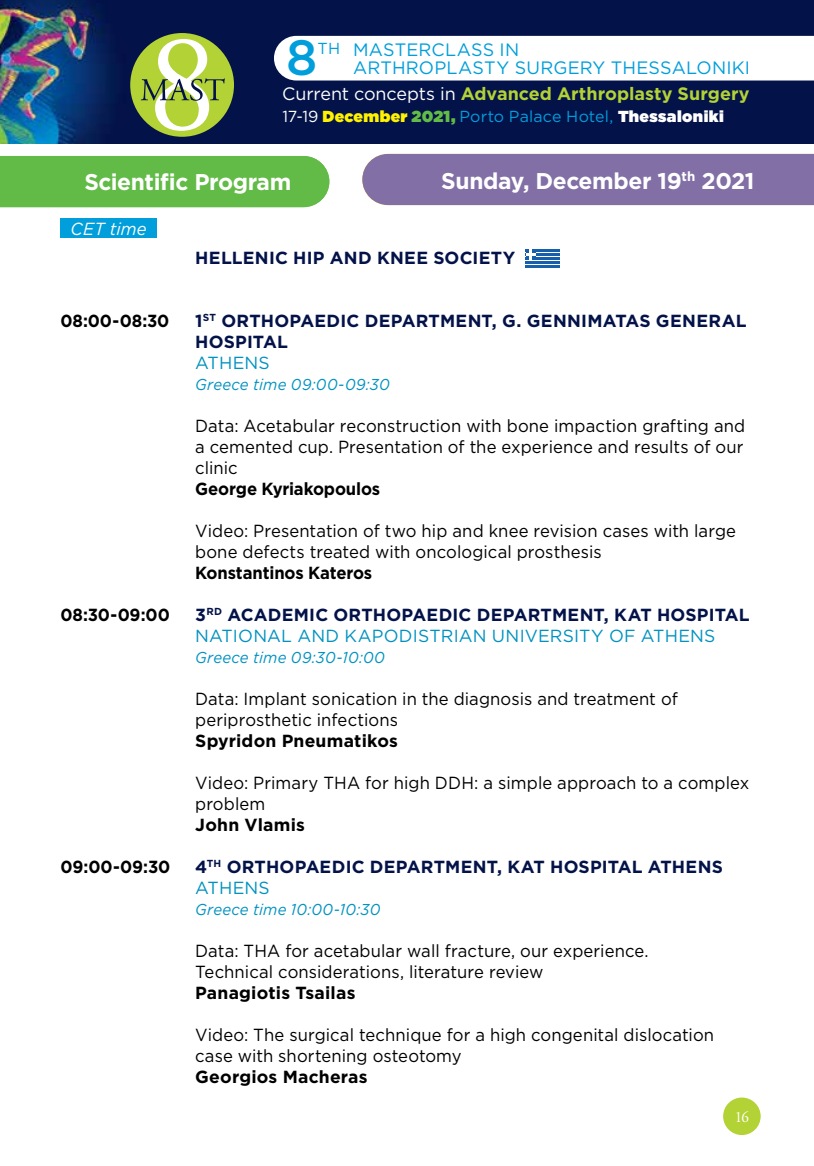
<style>
.page{position:relative;width:814px;height:1166px;background:#fff}
.page>*{position:absolute;margin:0;border:0;box-sizing:border-box;transform-origin:0 0}
.t1{font:500 49.52px "Gotham Greek";color:#009edb}
.t2{font:700 22.75px "Gotham Greek";letter-spacing:-.015em;color:#fff}
.t3{font:700 17.85px "Gotham Greek";color:#b3d235}
.t4{font:17.85px "Gotham Greek";letter-spacing:.01em;color:#009edb}
.t5{font:17.5px/21px "Gotham Greek";letter-spacing:.005em;color:#000;scale:.95 1}
.t6{font:700 17.5px/21px "Gotham Greek";letter-spacing:.01em;color:#031248}
.t7{font:700 17.5px "Gotham Greek";color:#000;scale:.95 1}
.t8{font:700 17.5px "Gotham Greek";color:#000}
.t9{font:italic 17.5px "Gotham Greek";letter-spacing:.005em;color:#fff;scale:.95 1}
.t10{font:17.5px "Gotham Greek";letter-spacing:.005em;color:#0092c0}
.t11{font:15.92px "Gotham Greek";letter-spacing:.005em;color:#009edb}
.t12{font:italic 15.75px "Gotham Greek";letter-spacing:.015em;color:#0092c0;scale:.95 1}
.t13{font:15.75px "Adobe Garamond Pro";color:#fff;scale:.95 1}
.t14{font:700 13.3px "Gotham Greek";color:#fff}
.s1{font-weight:400;color:#fff}
.s2{color:#fff}
.s3{font-weight:900;color:#fff200}
.s4{font-weight:900;color:#62bb46}
.s5{font-weight:900;color:#fff}
.s6{font-size:22.75px}
.s7{font-weight:400;color:#0092c0}
</style>
<div class="page">
<div style="left:136px;top:0;width:678px;height:144px;background:#031248"></div>
<svg style="left:274px;top:36px;width:540px;height:45px"></svg>
<img style="left:0;top:0;width:136px;height:144px">
<div style="left:130px;top:33px;width:104px;height:104px;background:#b3d235;border-radius:50%"></div>
<svg style="left:141px;top:39px;width:84px;height:92px"></svg>
<div style="left:362px;top:154px;width:452px;height:51px;background:#816fa5"></div>
<div style="left:0;top:156px;width:329px;height:51px;background:#62bb46"></div>
<div style="left:526px;top:250px;width:34px;height:18px;background:linear-gradient(to right,#fff,#fff)"></div>
<hr style="left:526px;top:254px;width:34px;height:2px;background:#165fad">
<hr style="left:526px;top:258px;width:34px;height:2px;background:#165fad">
<hr style="left:526px;top:262px;width:34px;height:2px;background:#165fad">
<hr style="left:526px;top:265px;width:34px;height:3px;background:#165fad">
<hr style="left:526px;top:250px;width:34px;height:2px;background:#165fad">
<svg style="left:526px;top:250px;width:9px;height:10px"></svg>
<div style="left:60px;top:219px;width:97px;height:19px;background:#009edb"></div>
<div style="left:723px;top:1097px;width:37px;height:38px;background:#b3d235;border-radius:50%"></div>
<h1 class="t1" style="left:286px;top:29px;width:33px">8</h1>
<p class="t11" style="left:317px;top:40px;width:24px">TH</p>
<p class="t4" style="left:353px;top:40px;width:167px">MASTERCLASS IN</p>
<p class="t4" style="left:353px;top:58px;width:398px">ARTHROPLASTY SURGERY THESSALONIKI</p>
<p class="t3" style="left:282px;top:83px;width:469px"><span class="s1">Current concepts in</span> Advanced Arthroplasty Surgery</p>
<p class="t11" style="left:282px;top:108px;width:442px"><span class="s2">17-19</span> <span class="s3">December</span> <span class="s4">2021,</span> Porto Palace Hotel, <span class="s5">Thessaloniki</span></p>
<h2 class="t2" style="left:424px;top:167px;width:61px">Satur</h2>
<p class="t14" style="left:667px;top:169px;width:29px"><span class="s6">8</span>th</p>
<h2 class="t2" style="left:84px;top:169px;width:208px">Scientific Program</h2>
<h2 class="t2" style="left:441px;top:167px;width:315px">Sunday, December 19 2021</h2>
<p class="t9" style="left:71px;top:219px;width:81px">CET time</p>
<p class="t6" style="left:195px;top:246px;width:321px">HELLENIC HIP AND KNEE SOCIETY</p>
<p class="t7" style="left:60px;top:310px;width:116px">08:00-08:30</p>
<p class="t6" style="left:195px;top:309px;width:553px">1<sup>ST</sup> ORTHOPAEDIC DEPARTMENT, G. GENNIMATAS GENERAL<br>HOSPITAL</p>
<p class="t10" style="left:195px;top:353px;width:76px">ATHENS</p>
<p class="t12" style="left:195px;top:375px;width:206px">Greece time 09:00-09:30</p>
<p class="t5" style="left:195px;top:415px;width:580px;text-align:justify">Data: Acetabular reconstruction with bone impaction grafting and a cemented cup. Presentation of the experience and results of our clinic</p>
<p class="t7" style="left:195px;top:478px;width:196px">George Kyriakopoulos</p>
<p class="t5" style="left:195px;top:520px;width:571px">Video: Presentation of two hip and knee revision cases with large bone defects treated with oncological prosthesis</p>
<p class="t7" style="left:195px;top:562px;width:188px">Konstantinos Kateros</p>
<p class="t7" style="left:60px;top:604px;width:117px">08:30-09:00</p>
<p class="t6" style="left:195px;top:603px;width:556px">3<sup>RD</sup> ACADEMIC ORTHOPAEDIC DEPARTMENT, KAT HOSPITAL<br><span class="s7">NATIONAL AND KAPODISTRIAN UNIVERSITY OF ATHENS</span></p>
<p class="t12" style="left:195px;top:648px;width:201px">Greece time 09:30-10:00</p>
<p class="t5" style="left:195px;top:688px;width:509px">Data: Implant sonication in the diagnosis and treatment of periprosthetic infections</p>
<p class="t8" style="left:195px;top:730px;width:204px">Spyridon Pneumatikos</p>
<p class="t5" style="left:195px;top:772px;width:584px">Video: Primary THA for high DDH: a simple approach to a complex problem</p>
<p class="t8" style="left:195px;top:814px;width:111px">John Vlamis</p>
<p class="t7" style="left:60px;top:856px;width:117px">09:00-09:30</p>
<p class="t6" style="left:195px;top:855px;width:529px">4<sup>TH</sup> ORTHOPAEDIC DEPARTMENT, KAT HOSPITAL ATHENS<br><span class="s7">ATHENS</span></p>
<p class="t12" style="left:195px;top:900px;width:196px">Greece time 10:00-10:30</p>
<p class="t5" style="left:195px;top:940px;width:479px">Data: THA for acetabular wall fracture, our experience.<br>Technical considerations, literature review</p>
<p class="t8" style="left:195px;top:982px;width:162px">Panagiotis Tsailas</p>
<p class="t5" style="left:195px;top:1024px;width:547px">Video: Τhe surgical technique for a high congenital dislocation case with shortening osteotomy</p>
<p class="t8" style="left:195px;top:1066px;width:174px">Georgios Macheras</p>
<p class="t13" style="left:734px;top:1107px;width:17px">16</p>
</div>
